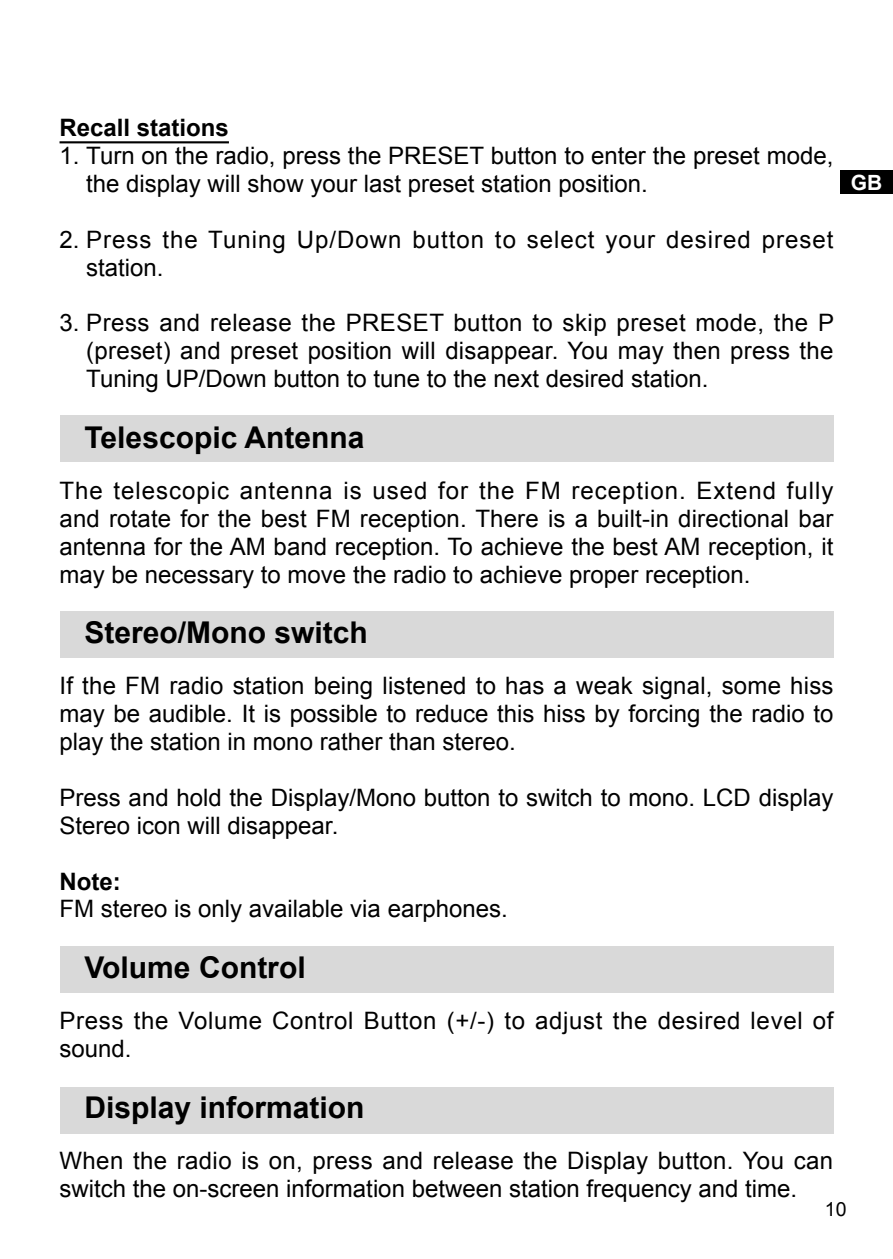
<style>
.page{position:relative;width:893px;height:1259px;background:#fff}
.page>*{position:absolute;margin:0;border:0;box-sizing:border-box;transform-origin:0 0}
.t1{font:700 30px "Arial";color:#000}
.t2{font:24px/27.9px "Arial";color:#000}
.t3{font:24px/27.9px "Arial";letter-spacing:.03em;color:#000}
.t4{font:24px "Arial";letter-spacing:.04em;color:#000}
.t5{font:24px "Arial";letter-spacing:.02em;color:#000}
.t6{font:700 24px "Arial";color:#000}
.t7{font:700 21px "Arial";color:#fff}
.t8{font:19.5px "Arial";color:#000}
</style>
<div class="page">
<div style="left:840px;top:170px;width:53px;height:24px;background:#000"></div>
<div style="left:60px;top:1087px;width:773px;height:47px;background:#d9d9d9"></div>
<div style="left:60px;top:946px;width:773px;height:46px;background:#d9d9d9"></div>
<div style="left:60px;top:611px;width:773px;height:46px;background:#d9d9d9"></div>
<div style="left:60px;top:415px;width:773px;height:46px;background:#d9d9d9"></div>
<hr style="left:60px;top:141px;width:169px;height:2px;background:#000">
<p class="t6" style="left:60px;top:112px;width:171px">Recall stations</p>
<p class="t2" style="left:60px;top:142px;width:775px">1 . Turn on the radio, press the PRESET button to enter the preset mode,</p>
<p class="t2" style="left:86px;top:170px;width:563px">the display will show your last preset station position.</p>
<p class="t4" style="left:60px;top:223px;width:775px">2. Press the Tuning Up/Down button to select your desired preset</p>
<p class="t2" style="left:86px;top:253px;width:79px">station.</p>
<p class="t5" style="left:60px;top:307px;width:776px">3. Press and release the PRESET button to skip preset mode, the P</p>
<p class="t2" style="left:86px;top:337px;width:749px">(preset) and preset position will disappear. You may then press the<br>Tuning UP/Down button to tune to the next desired station.</p>
<p class="t7" style="left:851px;top:168px;width:33px">GB</p>
<p class="t1" style="left:85px;top:418px;width:282px">Telescopic Antenna</p>
<p class="t2" style="left:60px;top:476px;width:775px;text-align:justify">The telescopic antenna is used for the FM reception. Extend fully and rotate for the best FM reception. There is a built-in directional bar antenna for the AM band reception. To achieve the best AM reception, it may be necessary to move the radio to achieve proper reception.</p>
<p class="t1" style="left:85px;top:613px;width:285px">Stereo/Mono switch</p>
<p class="t2" style="left:60px;top:672px;width:775px;text-align:justify">If the FM radio station being listened to has a weak signal, some hiss may be audible. It is possible to reduce this hiss by forcing the radio to play the station in mono rather than stereo.</p>
<p class="t2" style="left:60px;top:783px;width:775px">Press and hold the Display/Mono button to switch to mono. LCD display<br>Stereo icon will disappear.</p>
<p class="t6" style="left:60px;top:865px;width:63px">Note:</p>
<p class="t2" style="left:60px;top:895px;width:450px">FM stereo is only available via earphones.</p>
<p class="t1" style="left:85px;top:948px;width:223px">Volume Control</p>
<p class="t3" style="left:60px;top:1007px;width:775px">Press the Volume Control Button (+/-) to adjust the desired level of sound.</p>
<p class="t1" style="left:85px;top:1087px;width:282px">Display information</p>
<p class="t2" style="left:60px;top:1146px;width:775px">When the radio is on, press and release the Display button. You can switch the on-screen information between station frequency and time.</p>
<p class="t8" style="left:825px;top:1196px;width:23px">1 0</p>
</div>
